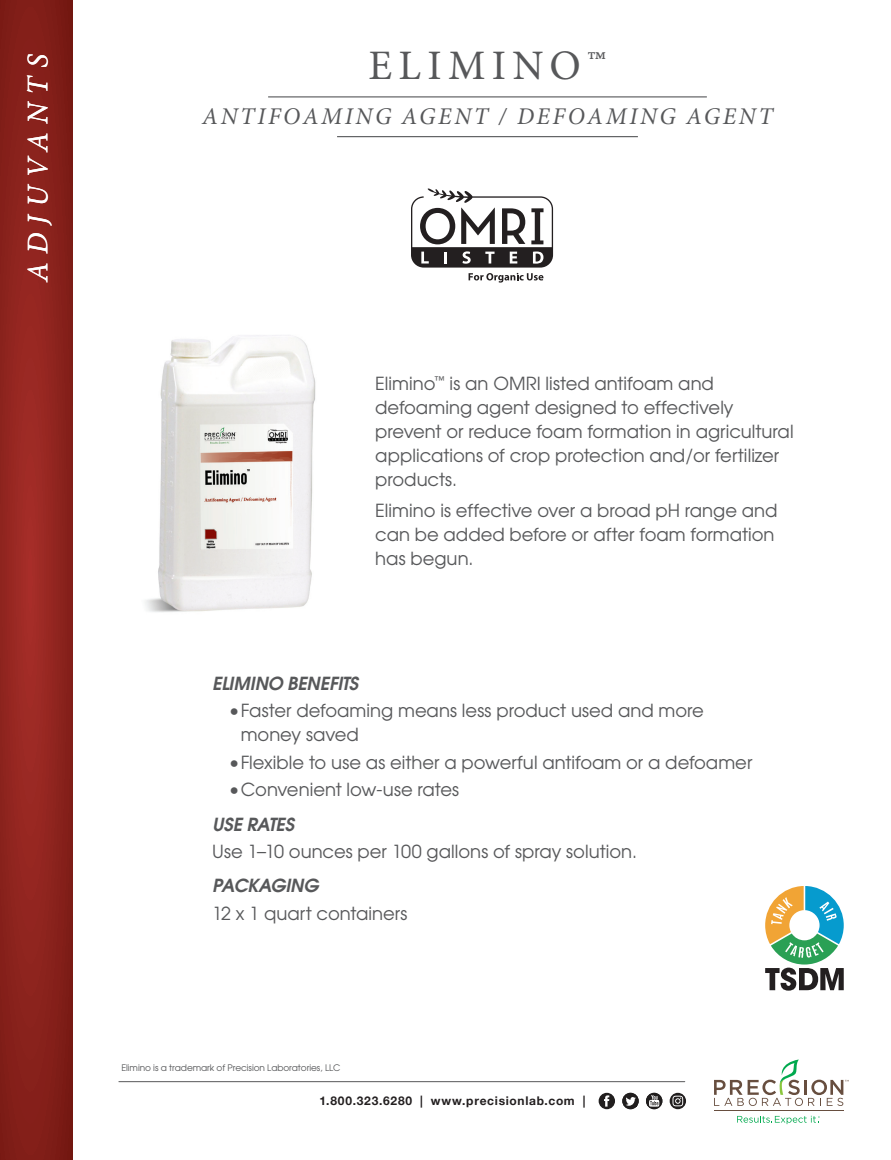
<style>
.page{position:relative;width:891px;height:1160px;background:#fff}
.page>*{position:absolute;margin:0;border:0;box-sizing:border-box;transform-origin:0 0}
.t1{font:42px "Minion Pro";letter-spacing:.15em;color:#57585a}
.t2{font:italic 30px "Minion Pro";color:#fff}
.t3{font:italic 24px "Minion Pro";letter-spacing:.11em;color:#57585a}
.t4{font:18px/24px "Avant Garde";color:#57585a}
.t5{font:italic 600 18px "Avant Garde";letter-spacing:-.015em;color:#57585a}
.t6{font:700 12px "Helvetica Neue";letter-spacing:.06em;color:#231f20}
.t7{font:9px "Avant Garde";letter-spacing:-.01em;color:#57585a}
</style>
<div class="page">
<svg style="left:0;top:0;width:73px;height:1160px;background:#8c221d"></svg>
<img style="left:145px;top:335px;width:171px;height:277px">
<hr style="left:337px;top:136px;width:301px;height:1px;background:#57585a">
<hr style="left:268px;top:96px;width:439px;height:1px;background:#57585a">
<svg style="left:411px;top:188px;width:142px;height:95px"></svg>
<svg style="left:765px;top:886px;width:79px;height:105px"></svg>
<hr style="left:119px;top:1081px;width:566px;height:1px;background:#57585a">
<svg style="left:737px;top:1116px;width:83px;height:8px"></svg>
<hr style="left:714px;top:1111px;width:129px;height:1px;background:#674e3f">
<svg style="left:714px;top:1059px;width:135px;height:47px"></svg>
<div style="left:599px;top:1093px;width:16px;height:16px;background:#211e1e;border-radius:50%"></div>
<svg style="left:604px;top:1095px;width:5px;height:12px"></svg>
<div style="left:622px;top:1093px;width:17px;height:16px;background:#211e1e;border-radius:50%"></div>
<svg style="left:626px;top:1097px;width:10px;height:9px"></svg>
<svg style="left:646px;top:1093px;width:16px;height:16px"></svg>
<svg style="left:649px;top:1095px;width:10px;height:12px"></svg>
<svg style="left:670px;top:1093px;width:16px;height:16px"></svg>
<svg style="left:673px;top:1096px;width:10px;height:10px"></svg>
<p class="t2" style="left:20px;top:282px;width:229px;rotate:-90deg">ADJUVANTS</p>
<p class="t1" style="left:368px;top:40px;width:240px">ELIMINO™</p>
<p class="t3" style="left:202px;top:102px;width:572px">ANTIFOAMING AGENT / DEFOAMING AGENT</p>
<p class="t4" style="left:375px;top:371px;width:420px">Elimino<sup>™</sup> is an OMRI listed antifoam and defoaming agent designed to effectively prevent or reduce foam formation in agricultural applications of crop protection and/or fertilizer products.</p>
<p class="t4" style="left:375px;top:498px;width:404px">Elimino is effective over a broad pH range and can be added before or after foam formation has begun.</p>
<p class="t5" style="left:212px;top:671px;width:148px">ELIMINO BENEFITS</p>
<p class="t4" style="left:241px;top:698px;width:465px;text-indent:-12px">•Faster defoaming means less product used and more money saved</p>
<p class="t4" style="left:229px;top:750px;width:525px">•Flexible to use as either a powerful antifoam or a defoamer</p>
<p class="t4" style="left:229px;top:777px;width:232px">•Convenient low-use rates</p>
<p class="t5" style="left:212px;top:812px;width:83px">USE RATES</p>
<p class="t4" style="left:212px;top:839px;width:426px">Use 1–10 ounces per 100 gallons of spray solution.</p>
<p class="t5" style="left:212px;top:874px;width:108px">PACKAGING</p>
<p class="t4" style="left:212px;top:901px;width:197px">12 x 1 quart containers</p>
<p class="t7" style="left:122px;top:1062px;width:220px">Elimino is a trademark of Precision Laboratories, LLC</p>
<p class="t6" style="left:319px;top:1091px;width:268px">1.800.323.6280 | www.precisionlab.com |</p>
</div>
